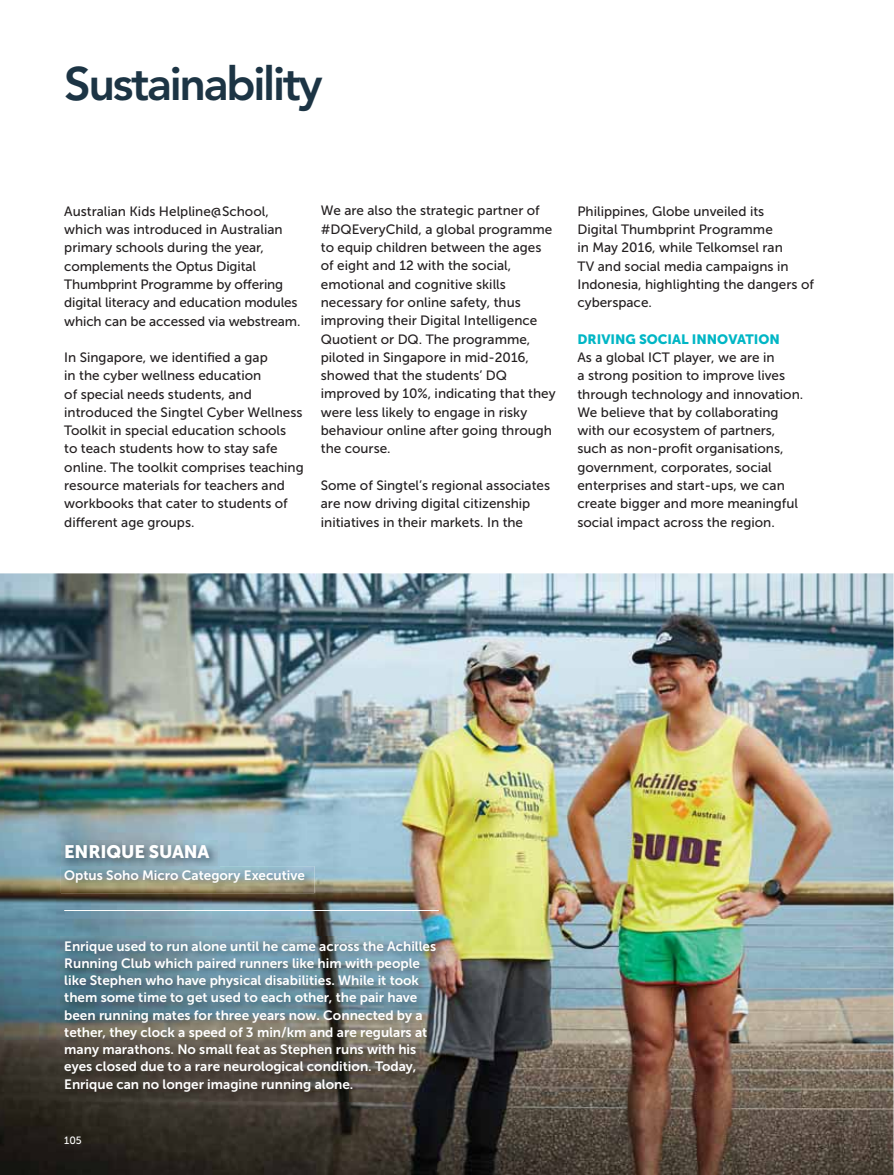
<style>
.page{position:relative;width:894px;height:1175px;background:#fff}
.page>*{position:absolute;margin:0;border:0;box-sizing:border-box;transform-origin:0 0}
.t1{font:800 46.5px "Avenir";letter-spacing:-.05em;color:#1c3444}
.t2{font:18px "Museo Sans 900";letter-spacing:-.01em;color:#fff}
.t3{font:13.5px/18.3px "Museo Sans 500";color:#231f20}
.t4{font:13.5px/17.2px "Museo Sans 700";color:#fff}
.t5{font:13.5px "Museo Sans 900";color:#00b6c5}
.t6{font:10.5px "Museo Sans 500";color:#fff}
</style>
<div class="page">
<img style="left:0;top:573px;width:893px;height:601px">
<img style="left:61px;top:936px;width:385px;height:165px">
<img style="left:61px;top:866px;width:253px;height:27px">
<img style="left:62px;top:840px;width:157px;height:28px">
<hr style="left:64px;top:910px;width:375px;height:1px;background:#fff">
<h1 class="t1" style="left:64px;top:64px;width:260px">Sustainability</h1>
<p class="t3" style="left:64px;top:203px;width:238px">Australian Kids Helpline@School, which was introduced in Australian primary schools during the year, complements the Optus Digital Thumbprint Programme by offering digital literacy and education modules which can be accessed via webstream.</p>
<p class="t3" style="left:64px;top:350px;width:241px">In Singapore, we identified a gap<br>in the cyber wellness education<br>of special needs students, and introduced the Singtel Cyber Wellness Toolkit in special education schools<br>to teach students how to stay safe online. The toolkit comprises teaching resource materials for teachers and workbooks that cater to students of different age groups.</p>
<p class="t3" style="left:321px;top:203px;width:236px">We are also the strategic partner of #DQEveryChild, a global programme to equip children between the ages of eight and 12 with the social, emotional and cognitive skills necessary for online safety, thus improving their Digital Intelligence<br>Quotient or DQ. The programme, piloted in Singapore in mid-2016, showed that the students’ DQ improved by 10%, indicating that they were less likely to engage in risky behaviour online after going through the course.</p>
<p class="t3" style="left:321px;top:477px;width:231px">Some of Singtel’s regional associates are now driving digital citizenship initiatives in their markets. In the</p>
<p class="t3" style="left:577px;top:203px;width:238px">Philippines, Globe unveiled its<br>Digital Thumbprint Programme<br>in May 2016, while Telkomsel ran<br>TV and social media campaigns in<br>Indonesia, highlighting the dangers of cyberspace.</p>
<p class="t5" style="left:577px;top:334px;width:204px">DRIVING SOCIAL INNOVATION</p>
<p class="t3" style="left:577px;top:350px;width:227px">As a global ICT player, we are in<br>a strong position to improve lives through technology and innovation.<br>We believe that by collaborating with our ecosystem of partners, such as non-profit organisations, government, corporates, social enterprises and start-ups, we can create bigger and more meaningful social impact across the region.</p>
<h2 class="t2" style="left:64px;top:845px;width:147px">ENRIQUE SUANA</h2>
<p class="t4" style="left:64px;top:868px;width:242px">Optus Soho Micro Category Executive</p>
<p class="t4" style="left:64px;top:938px;width:373px">Enrique used to run alone until he came across the Achilles Running Club which paired runners like him with people like Stephen who have physical disabilities. While it took them some time to get used to each other, the pair have been running mates for three years now. Connected by a tether, they clock a speed of 3 min/km and are regulars at many marathons. No small feat as Stephen runs with his eyes closed due to a rare neurological condition. Today, Enrique can no longer imagine running alone.</p>
<p class="t6" style="left:64px;top:1136px;width:19px">105</p>
</div>
